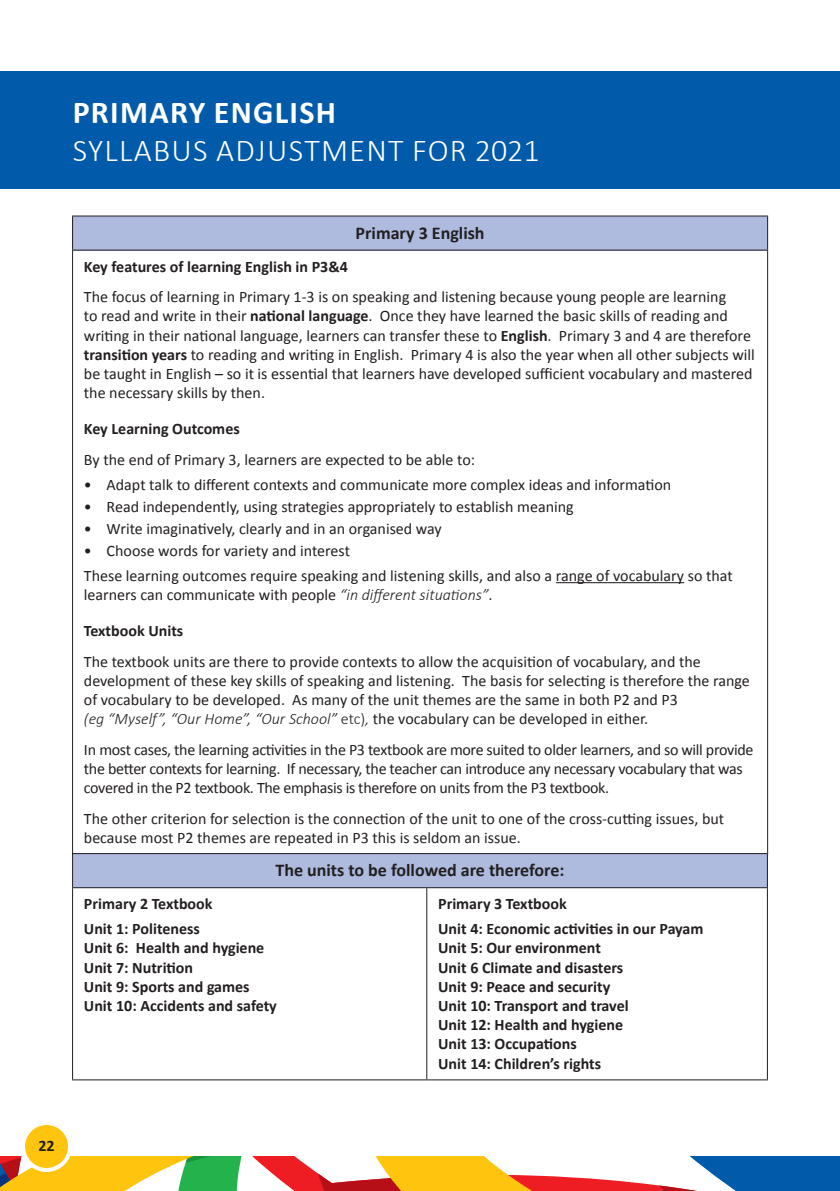
<style>
.page{position:relative;width:840px;height:1191px;background:#fff}
.page>*{position:absolute;margin:0;border:0;box-sizing:border-box;transform-origin:0 0}
.t1{font:300 32px "Calibri";letter-spacing:.04em;color:#fff}
.t2{font:700 32px "Calibri";letter-spacing:.04em;color:#fff}
.t3{font:700 18px "Calibri";color:#231f20}
.t4{font:16px/19.2px "Calibri";color:#231f20}
.t5{font:700 16px "Calibri";color:#231f20}
.t6{font:16px/19.2px "Calibri";letter-spacing:-.02em;color:#231f20}
.s1{font-weight:700}
.s2{font-weight:300;font-style:italic}
.s3{font-weight:300}
</style>
<div class="page">
<svg style="left:0;top:1157px;width:840px;height:34px"></svg>
<div style="left:23px;top:1123px;width:47px;height:47px;background:#fec40e;border-radius:50%"></div>
<div style="left:21px;top:1121px;width:51px;height:51px;border:4px solid #fff;border-radius:50%"></div>
<div style="left:72px;top:216px;width:695px;height:34px;background:#aebade"></div>
<hr style="left:72px;top:251px;width:1px;height:603px;background:#231f20">
<hr style="left:766px;top:251px;width:1px;height:603px;background:#231f20">
<hr style="left:72px;top:216px;width:1px;height:34px;background:#231f20">
<hr style="left:72px;top:215px;width:695px;height:1px;background:#231f20">
<hr style="left:766px;top:216px;width:1px;height:34px;background:#231f20">
<hr style="left:72px;top:250px;width:695px;height:1px;background:#231f20">
<hr style="left:555px;top:582px;width:128px;height:1px;background:#231f20">
<div style="left:72px;top:853px;width:695px;height:34px;background:#aebade"></div>
<hr style="left:72px;top:888px;width:1px;height:191px;background:#231f20">
<hr style="left:426px;top:888px;width:1px;height:191px;background:#231f20">
<hr style="left:766px;top:888px;width:1px;height:191px;background:#231f20">
<hr style="left:72px;top:1079px;width:354px;height:1px;background:#231f20">
<hr style="left:426px;top:1079px;width:341px;height:1px;background:#231f20">
<hr style="left:72px;top:854px;width:1px;height:33px;background:#231f20">
<hr style="left:72px;top:853px;width:354px;height:1px;background:#231f20">
<hr style="left:426px;top:853px;width:341px;height:1px;background:#231f20">
<hr style="left:766px;top:854px;width:1px;height:33px;background:#231f20">
<hr style="left:72px;top:887px;width:354px;height:1px;background:#231f20">
<hr style="left:426px;top:887px;width:341px;height:1px;background:#231f20">
<div style="left:0;top:71px;width:839px;height:118px;background:#015aaa"></div>
<p class="t2" style="left:73px;top:91px;width:264px">PRIMARY ENGLISH</p>
<p class="t1" style="left:73px;top:130px;width:468px">SYLLABUS ADJUSTMENT FOR 2021</p>
<p class="t3" style="left:355px;top:221px;width:130px">Primary 3 English</p>
<p class="t5" style="left:84px;top:256px;width:265px">Key features of learning English in P3&amp;4</p>
<p class="t4" style="left:84px;top:287px;width:672px">The focus of learning in Primary 1-3 is on speaking and listening because young people are learning<br>to read and write in their <span class="s1">national language</span>. Once they have learned the basic skills of reading and writing in their national language, learners can transfer these to <span class="s1">English</span>. Primary 3 and 4 are therefore <span class="s1">transition years</span> to reading and writing in English. Primary 4 is also the year when all other subjects will be taught in English – so it is essential that learners have developed sufficient vocabulary and mastered the necessary skills by then.</p>
<p class="t5" style="left:84px;top:419px;width:157px">Key Learning Outcomes</p>
<p class="t4" style="left:84px;top:450px;width:392px">By the end of Primary 3, learners are expected to be able to:</p>
<p class="t4" style="left:84px;top:475px;width:588px">• Adapt talk to different contexts and communicate more complex ideas and information</p>
<p class="t4" style="left:84px;top:497px;width:491px">• Read independently, using strategies appropriately to establish meaning</p>
<p class="t4" style="left:84px;top:519px;width:359px">• Write imaginatively, clearly and in an organised way</p>
<p class="t4" style="left:84px;top:541px;width:267px">• Choose words for variety and interest</p>
<p class="t4" style="left:84px;top:566px;width:650px">These learning outcomes require speaking and listening skills, and also a range of vocabulary so that learners can communicate with people <span class="s2">“in different situations”</span>.</p>
<p class="t5" style="left:84px;top:621px;width:101px">Textbook Units</p>
<p class="t4" style="left:84px;top:652px;width:667px">The textbook units are there to provide contexts to allow the acquisition of vocabulary, and the development of these key skills of speaking and listening. The basis for selecting is therefore the range of vocabulary to be developed. As many of the unit themes are the same in both P2 and P3<br><span class="s2">(eg “Myself”, “Our Home”, “Our School”</span> <span class="s3">etc)</span><span class="s2">,</span> the vocabulary can be developed in either.</p>
<p class="t6" style="left:84px;top:740px;width:670px">In most cases, the learning activities in the P3 textbook are more suited to older learners, and so will provide the better contexts for learning. If necessary, the teacher can introduce any necessary vocabulary that was covered in the P2 textbook. The emphasis is therefore on units from the P3 textbook.</p>
<p class="t4" style="left:84px;top:809px;width:641px">The other criterion for selection is the connection of the unit to one of the cross-cutting issues, but because most P2 themes are repeated in P3 this is seldom an issue.</p>
<p class="t3" style="left:275px;top:859px;width:290px">The units to be followed are therefore:</p>
<p class="t5" style="left:84px;top:893px;width:130px">Primary 2 Textbook</p>
<p class="t5" style="left:84px;top:918px;width:117px">Unit 1: Politeness</p>
<p class="t5" style="left:84px;top:937px;width:182px">Unit 6: Health and hygiene</p>
<p class="t5" style="left:84px;top:957px;width:111px">Unit 7: Nutrition</p>
<p class="t5" style="left:84px;top:976px;width:167px">Unit 9: Sports and games</p>
<p class="t5" style="left:84px;top:995px;width:194px">Unit 10: Accidents and safety</p>
<p class="t5" style="left:438px;top:893px;width:130px">Primary 3 Textbook</p>
<p class="t5" style="left:438px;top:918px;width:267px">Unit 4: Economic activities in our Payam</p>
<p class="t5" style="left:438px;top:937px;width:164px">Unit 5: Our environment</p>
<p class="t5" style="left:438px;top:957px;width:186px">Unit 6 Climate and disasters</p>
<p class="t5" style="left:438px;top:976px;width:173px">Unit 9: Peace and security</p>
<p class="t5" style="left:438px;top:995px;width:192px">Unit 10: Transport and travel</p>
<p class="t5" style="left:438px;top:1014px;width:186px">Unit 12: Health and hygiene</p>
<p class="t5" style="left:438px;top:1033px;width:140px">Unit 13: Occupations</p>
<p class="t5" style="left:438px;top:1053px;width:164px">Unit 14: Children’s rights</p>
<p class="t5" style="left:38px;top:1135px;width:18px">22</p>
</div>
